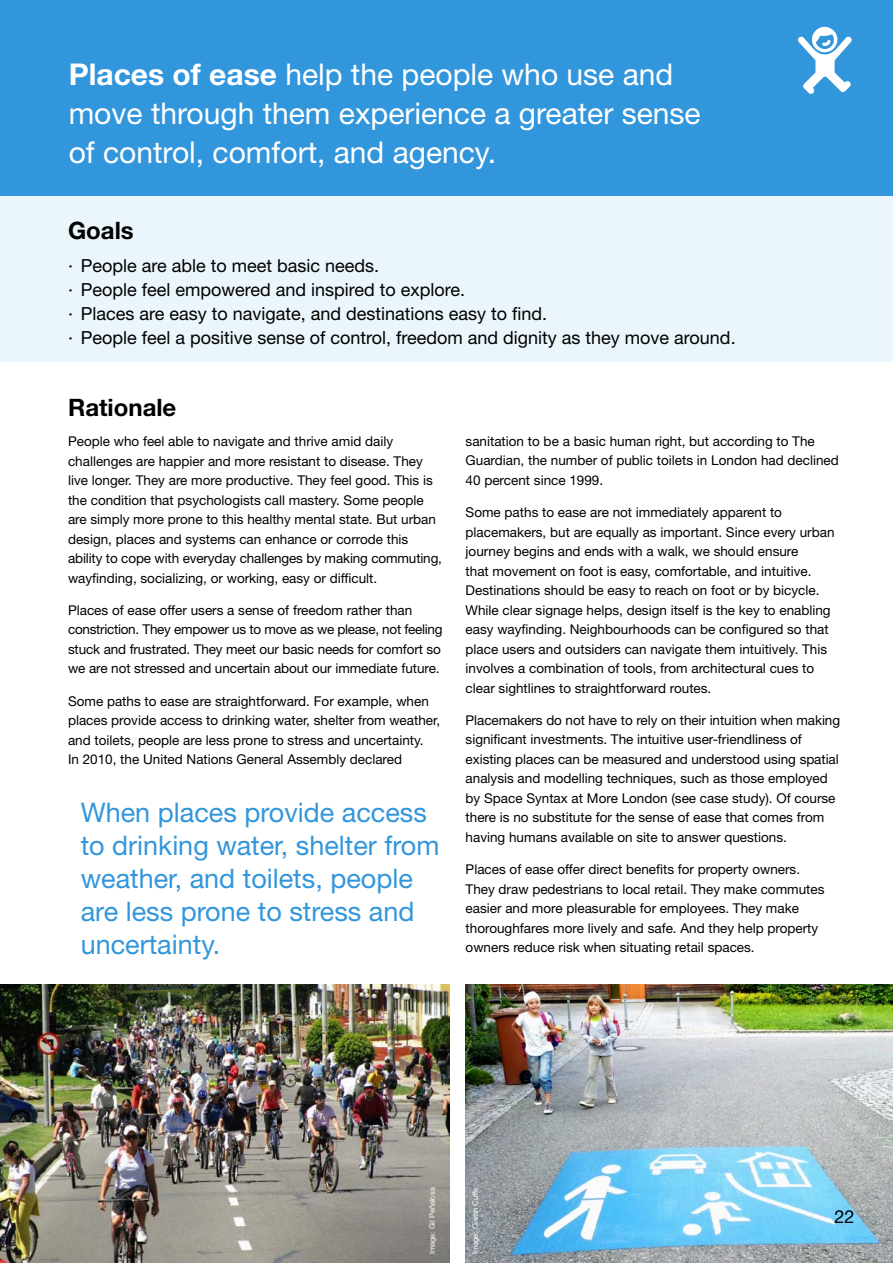
<style>
.page{position:relative;width:893px;height:1263px;background:#fff}
.page>*{position:absolute;margin:0;border:0;box-sizing:border-box;transform-origin:0 0}
.t1{font:30px/39px "Helvetica Neue LT Std";color:#fff}
.t2{font:27px/33px "Helvetica Neue LT Std";color:#3296dc}
.t3{font:700 24px "Helvetica Neue LT Std";color:#000}
.t4{font:18px/24px "Helvetica Neue LT Std";color:#000}
.t5{font:13.5px/19.5px "Helvetica Neue LT Std";color:#000}
.t6{font:7.5px "Helvetica Neue LT Std";color:#fff}
.s1{font-weight:700}
</style>
<div class="page">
<img style="left:0;top:984px;width:450px;height:279px">
<div style="left:0;top:196px;width:893px;height:165px;background:#ebf5fc"></div>
<div style="left:0;top:0;width:893px;height:196px;background:#3296dc"></div>
<img style="left:466px;top:984px;width:427px;height:279px">
<svg style="left:798px;top:27px;width:54px;height:67px"></svg>
<h1 class="t1" style="left:69px;top:55px;width:633px"><span class="s1">Places of ease</span> help the people who use and move through them experience a greater sense of control, comfort, and agency.</h1>
<h3 class="t3" style="left:68px;top:215px;width:67px">Goals</h3>
<h3 class="t4" style="left:68px;top:253px;width:669px">· People are able to meet basic needs.<br>· People feel empowered and inspired to explore.<br>· Places are easy to navigate, and destinations easy to find.<br>· People feel a positive sense of control, freedom and dignity as they move around.</h3>
<h3 class="t3" style="left:68px;top:392px;width:110px">Rationale</h3>
<p class="t5" style="left:68px;top:431px;width:375px">People who feel able to navigate and thrive amid daily challenges are happier and more resistant to disease. They live longer. They are more productive. They feel good. This is the condition that psychologists call mastery. Some people are simply more prone to this healthy mental state. But urban design, places and systems can enhance or corrode this ability to cope with everyday challenges by making commuting, wayfinding, socializing, or working, easy or difficult.</p>
<p class="t5" style="left:68px;top:600px;width:376px">Places of ease offer users a sense of freedom rather than constriction. They empower us to move as we please, not feeling stuck and frustrated. They meet our basic needs for comfort so we are not stressed and uncertain about our immediate future.</p>
<p class="t5" style="left:68px;top:691px;width:374px">Some paths to ease are straightforward. For example, when places provide access to drinking water, shelter from weather, and toilets, people are less prone to stress and uncertainty.<br>In 2010, the United Nations General Assembly declared</p>
<h2 class="t2" style="left:81px;top:795px;width:360px">When places provide access to drinking water, shelter from weather, and toilets, people are less prone to stress and uncertainty.</h2>
<p class="t5" style="left:466px;top:431px;width:375px">sanitation to be a basic human right, but according to The<br>Guardian, the number of public toilets in London had declined<br>40 percent since 1999.</p>
<p class="t5" style="left:466px;top:502px;width:370px">Some paths to ease are not immediately apparent to placemakers, but are equally as important. Since every urban journey begins and ends with a walk, we should ensure<br>that movement on foot is easy, comfortable, and intuitive.<br>Destinations should be easy to reach on foot or by bicycle.<br>While clear signage helps, design itself is the key to enabling easy wayfinding. Neighbourhoods can be configured so that place users and outsiders can navigate them intuitively. This involves a combination of tools, from architectural cues to clear sightlines to straightforward routes.</p>
<p class="t5" style="left:466px;top:710px;width:376px">Placemakers do not have to rely on their intuition when making significant investments. The intuitive user-friendliness of existing places can be measured and understood using spatial analysis and modelling techniques, such as those employed by Space Syntax at More London (see case study). Of course there is no substitute for the sense of ease that comes from having humans available on site to answer questions.</p>
<p class="t5" style="left:466px;top:859px;width:360px">Places of ease offer direct benefits for property owners.<br>They draw pedestrians to local retail. They make commutes easier and more pleasurable for employees. They make thoroughfares more lively and safe. And they help property owners reduce risk when situating retail spaces.</p>
<p class="t6" style="left:428px;top:1254px;width:68px;rotate:-90deg">Image: Gil Peñalosa</p>
<p class="t6" style="left:471px;top:1254px;width:68px;rotate:-90deg">Image: Ciaran Cuffe</p>
<h3 class="t4" style="left:834px;top:1204px;width:22px">22</h3>
</div>
